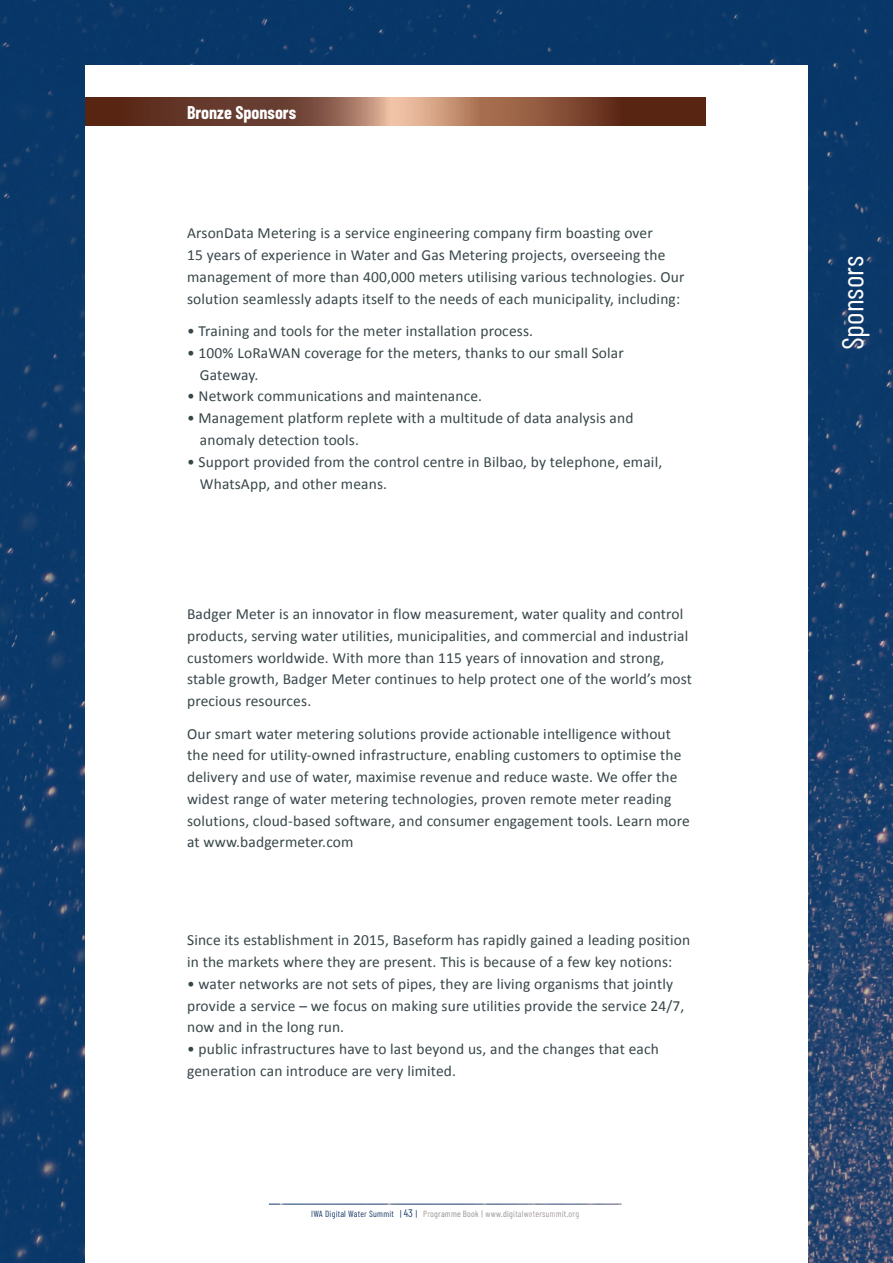
<style>
.page{position:relative;width:893px;height:1263px;background:#fff}
.page>*{position:absolute;margin:0;border:0;box-sizing:border-box;transform-origin:0 0}
.t1{font:30px "Barlow Condensed";color:#fff}
.t2{font:700 18px "Barlow Condensed";color:#fff}
.t3{font:15.45px/21.8px "Calibri";letter-spacing:.01em;color:#384649}
.t4{font:9px "Barlow Condensed";letter-spacing:.025em;color:#878e91}
.s1{color:#003062}
.s2{font-size:10.8px;color:#003062}
</style>
<div class="page">
<img style="left:0;top:0;width:893px;height:1263px">
<svg style="left:85px;top:97px;width:621px;height:29px"></svg>
<p class="t2" style="left:187px;top:101px;width:111px">Bronze Sponsors</p>
<p class="t3" style="left:187px;top:222px;width:499px">ArsonData Metering is a service engineering company firm boasting over<br>15 years of experience in Water and Gas Metering projects, overseeing the management of more than 400,000 meters utilising various technologies. Our solution seamlessly adapts itself to the needs of each municipality, including:</p>
<p class="t3" style="left:187px;top:320px;width:347px">• Training and tools for the meter installation process.</p>
<p class="t3" style="left:200px;top:342px;width:426px;text-indent:-13px">• 100% LoRaWAN coverage for the meters, thanks to our small Solar<br>Gateway.</p>
<p class="t3" style="left:187px;top:385px;width:297px">• Network communications and maintenance.</p>
<p class="t3" style="left:200px;top:407px;width:435px;text-indent:-13px">• Management platform replete with a multitude of data analysis and anomaly detection tools.</p>
<p class="t3" style="left:200px;top:451px;width:464px;text-indent:-13px">• Support provided from the control centre in Bilbao, by telephone, email,<br>WhatsApp, and other means.</p>
<p class="t3" style="left:187px;top:603px;width:506px">Badger Meter is an innovator in flow measurement, water quality and control products, serving water utilities, municipalities, and commercial and industrial customers worldwide. With more than 115 years of innovation and strong, stable growth, Badger Meter continues to help protect one of the world’s most precious resources.</p>
<p class="t3" style="left:187px;top:723px;width:504px">Our smart water metering solutions provide actionable intelligence without the need for utility-owned infrastructure, enabling customers to optimise the delivery and use of water, maximise revenue and reduce waste. We offer the widest range of water metering technologies, proven remote meter reading solutions, cloud-based software, and consumer engagement tools. Learn more at www.badgermeter.com</p>
<p class="t3" style="left:187px;top:929px;width:505px">Since its establishment in 2015, Baseform has rapidly gained a leading position in the markets where they are present. This is because of a few key notions:</p>
<p class="t3" style="left:187px;top:973px;width:499px">• water networks are not sets of pipes, they are living organisms that jointly provide a service – we focus on making sure utilities provide the service 24/7, now and in the long run.</p>
<p class="t3" style="left:187px;top:1038px;width:473px">• public infrastructures have to last beyond us, and the changes that each generation can introduce are very limited.</p>
<p class="t4" style="left:311px;top:1208px;width:269px"><span class="s1">IWA Digital Water Summit |</span> <span class="s2">43</span> <span class="s1">|</span> Programme Book | www.digitalwatersummit.org</p>
<h1 class="t1" style="left:834px;top:350px;width:96px;rotate:-90deg">Sponsors</h1>
</div>
